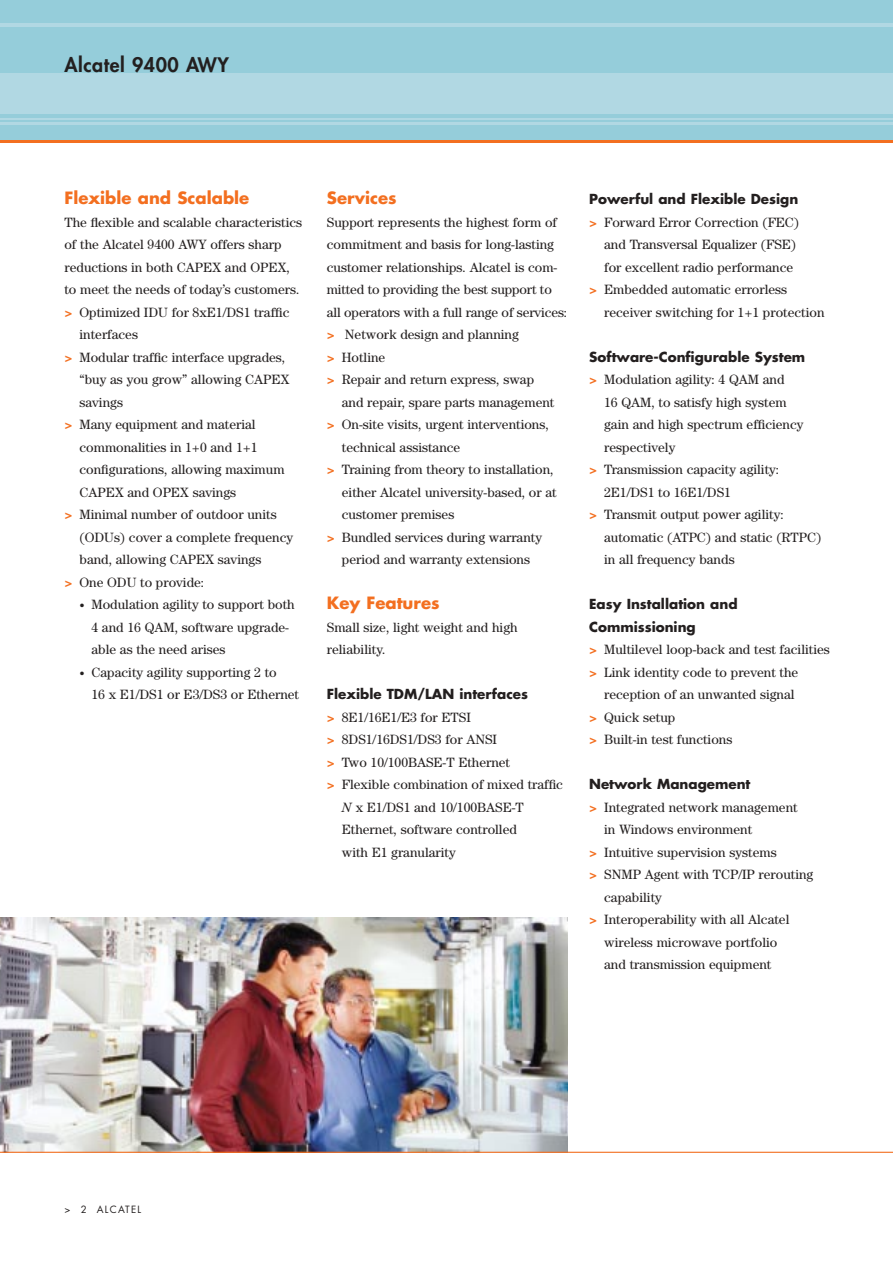
<style>
.page{position:relative;width:893px;height:1263px;background:#fff}
.page>*{position:absolute;margin:0;border:0;box-sizing:border-box;transform-origin:0 0}
.t1{font:800 19.5px "Futura";letter-spacing:.03em;color:#231f1f}
.t2{font:700 16.5px "Futura";color:#f36f20}
.t3{font:13.5px/22.5px "Century";color:#231f1f}
.t4{font:700 13.5px/22.5px "Futura";color:#231f1f}
.t5{font:9.75px "Futura";letter-spacing:.125em;color:#231f1f}
.s1{font-weight:700;color:#f36f20}
.s2{font-size:10.5px}
.s3{font-style:italic}
</style>
<div class="page">
<img style="left:0;top:918px;width:568px;height:234px">
<hr style="left:0;top:1152px;width:892px;height:1px;background:#f36f20">
<div style="left:0;top:0;width:892px;height:141px;background:#b1d8e3"></div>
<div style="left:0;top:0;width:892px;height:23px;background:#95cdda"></div>
<div style="left:0;top:27px;width:892px;height:45px;background:#95cdda"></div>
<hr style="left:0;top:114px;width:892px;height:3px;background:#95cdda">
<hr style="left:0;top:120px;width:892px;height:2px;background:#95cdda">
<div style="left:0;top:125px;width:892px;height:15px;background:#95cdda"></div>
<hr style="left:0;top:140px;width:892px;height:3px;background:#f36f20">
<h1 class="t1" style="left:64px;top:56px;width:166px">Alcatel 9400 AWY</h1>
<p class="t2" style="left:64px;top:190px;width:186px">Flexible and Scalable</p>
<p class="t3" style="left:64px;top:212px;width:239px">The flexible and scalable characteristics</p>
<p class="t3" style="left:64px;top:234px;width:218px">of the Alcatel 9400 AWY offers sharp</p>
<p class="t3" style="left:64px;top:257px;width:227px">reductions in both CAPEX and OPEX,</p>
<p class="t3" style="left:64px;top:279px;width:236px">to meet the needs of today’s customers.</p>
<p class="t3" style="left:64px;top:302px;width:226px"><span class="s1">&gt;</span> Optimized IDU for 8xE1/DS1 traffic</p>
<p class="t3" style="left:79px;top:324px;width:60px">interfaces</p>
<p class="t3" style="left:64px;top:347px;width:222px"><span class="s1">&gt;</span> Modular traffic interface upgrades,</p>
<p class="t3" style="left:79px;top:369px;width:211px">“buy as you grow” allowing CAPEX</p>
<p class="t3" style="left:79px;top:392px;width:45px">savings</p>
<p class="t3" style="left:64px;top:414px;width:193px"><span class="s1">&gt;</span> Many equipment and material</p>
<p class="t3" style="left:79px;top:437px;width:180px">commonalities in 1+0 and 1+1</p>
<p class="t3" style="left:79px;top:459px;width:207px">configurations, allowing maximum</p>
<p class="t3" style="left:79px;top:482px;width:158px">CAPEX and OPEX savings</p>
<p class="t3" style="left:64px;top:504px;width:214px"><span class="s1">&gt;</span> Minimal number of outdoor units</p>
<p class="t3" style="left:79px;top:527px;width:215px">(ODUs) cover a complete frequency</p>
<p class="t3" style="left:79px;top:549px;width:183px">band, allowing CAPEX savings</p>
<p class="t3" style="left:64px;top:572px;width:141px"><span class="s1">&gt;</span> One ODU to provide:</p>
<p class="t3" style="left:91px;top:594px;width:205px;text-indent:-12px"><span class="s2">•</span> Modulation agility to support both<br>4 and 16 QAM, software upgrade&shy;able as the need arises</p>
<p class="t3" style="left:91px;top:662px;width:209px;text-indent:-12px"><span class="s2">•</span> Capacity agility supporting 2 to<br>16 x E1/DS1 or E3/DS3 or Ethernet</p>
<p class="t2" style="left:327px;top:190px;width:71px">Services</p>
<p class="t3" style="left:327px;top:212px;width:242px">Support represents the highest form of commitment and basis for long-lasting customer relationships. Alcatel is com&shy;mitted to providing the best support to all operators with a full range of services: <span class="s1">&gt;</span> Network design and planning<br><span class="s1">&gt;</span> Hotline<br><span class="s1">&gt;</span> Repair and return express, swap</p>
<p class="t3" style="left:342px;top:392px;width:214px">and repair, spare parts management</p>
<p class="t3" style="left:327px;top:414px;width:223px"><span class="s1">&gt;</span> On-site visits, urgent interventions,</p>
<p class="t3" style="left:342px;top:437px;width:120px">technical assistance</p>
<p class="t3" style="left:327px;top:459px;width:228px"><span class="s1">&gt;</span> Training from theory to installation,</p>
<p class="t3" style="left:342px;top:482px;width:216px">either Alcatel university-based, or at</p>
<p class="t3" style="left:342px;top:504px;width:114px">customer premises</p>
<p class="t3" style="left:327px;top:527px;width:217px"><span class="s1">&gt;</span> Bundled services during warranty</p>
<p class="t3" style="left:342px;top:549px;width:190px">period and warranty extensions</p>
<p class="t2" style="left:327px;top:595px;width:114px">Key Features</p>
<p class="t3" style="left:327px;top:617px;width:192px">Small size, light weight and high reliability.</p>
<p class="t4" style="left:327px;top:684px;width:203px">Flexible TDM/LAN interfaces</p>
<p class="t3" style="left:327px;top:707px;width:145px"><span class="s1">&gt;</span> 8E1/16E1/E3 for ETSI</p>
<p class="t3" style="left:327px;top:729px;width:172px"><span class="s1">&gt;</span> 8DS1/16DS1/DS3 for ANSI</p>
<p class="t3" style="left:327px;top:752px;width:185px"><span class="s1">&gt;</span> Two 10/100BASE-T Ethernet</p>
<p class="t3" style="left:327px;top:774px;width:238px"><span class="s1">&gt;</span> Flexible combination of mixed traffic</p>
<p class="t3" style="left:342px;top:797px;width:183px"><span class="s3">N</span> x E1/DS1 and 10/100BASE-T</p>
<p class="t3" style="left:342px;top:819px;width:177px">Ethernet, software controlled</p>
<p class="t3" style="left:342px;top:842px;width:115px">with E1 granularity</p>
<p class="t4" style="left:589px;top:189px;width:210px">Powerful and Flexible Design</p>
<p class="t3" style="left:589px;top:212px;width:211px"><span class="s1">&gt;</span> Forward Error Correction (FEC)</p>
<p class="t3" style="left:604px;top:234px;width:193px">and Transversal Equalizer (FSE)</p>
<p class="t3" style="left:604px;top:257px;width:190px">for excellent radio performance</p>
<p class="t3" style="left:589px;top:279px;width:199px"><span class="s1">&gt;</span> Embedded automatic errorless</p>
<p class="t3" style="left:604px;top:302px;width:222px">receiver switching for 1+1 protection</p>
<p class="t4" style="left:589px;top:346px;width:218px">Software-Configurable System</p>
<p class="t3" style="left:589px;top:369px;width:197px"><span class="s1">&gt;</span> Modulation agility: 4 QAM and</p>
<p class="t3" style="left:604px;top:392px;width:184px">16 QAM, to satisfy high system</p>
<p class="t3" style="left:604px;top:414px;width:201px">gain and high spectrum efficiency</p>
<p class="t3" style="left:604px;top:437px;width:73px">respectively</p>
<p class="t3" style="left:589px;top:459px;width:192px"><span class="s1">&gt;</span> Transmission capacity agility:</p>
<p class="t3" style="left:604px;top:482px;width:128px">2E1/DS1 to 16E1/DS1</p>
<p class="t3" style="left:589px;top:504px;width:196px"><span class="s1">&gt;</span> Transmit output power agility:</p>
<p class="t3" style="left:604px;top:527px;width:219px">automatic (ATPC) and static (RTPC)</p>
<p class="t3" style="left:604px;top:549px;width:132px">in all frequency bands</p>
<p class="t4" style="left:589px;top:594px;width:150px">Easy Installation and<br>Commissioning</p>
<p class="t3" style="left:589px;top:639px;width:242px"><span class="s1">&gt;</span> Multilevel loop-back and test facilities</p>
<p class="t3" style="left:589px;top:662px;width:211px"><span class="s1">&gt;</span> Link identity code to prevent the</p>
<p class="t3" style="left:604px;top:684px;width:192px">reception of an unwanted signal</p>
<p class="t3" style="left:589px;top:707px;width:88px"><span class="s1">&gt;</span> Quick setup</p>
<p class="t3" style="left:589px;top:729px;width:145px"><span class="s1">&gt;</span> Built-in test functions</p>
<p class="t4" style="left:589px;top:774px;width:163px">Network Management</p>
<p class="t3" style="left:589px;top:797px;width:210px"><span class="s1">&gt;</span> Integrated network management</p>
<p class="t3" style="left:604px;top:819px;width:149px">in Windows environment</p>
<p class="t3" style="left:589px;top:842px;width:189px"><span class="s1">&gt;</span> Intuitive supervision systems</p>
<p class="t3" style="left:589px;top:864px;width:226px"><span class="s1">&gt;</span> SNMP Agent with TCP/IP rerouting</p>
<p class="t3" style="left:604px;top:887px;width:59px">capability</p>
<p class="t3" style="left:589px;top:909px;width:202px"><span class="s1">&gt;</span> Interoperability with all Alcatel</p>
<p class="t3" style="left:604px;top:932px;width:175px">wireless microwave portfolio</p>
<p class="t3" style="left:604px;top:954px;width:169px">and transmission equipment</p>
<p class="t5" style="left:64px;top:1205px;width:78px">&gt; 2 ALCATEL</p>
</div>
